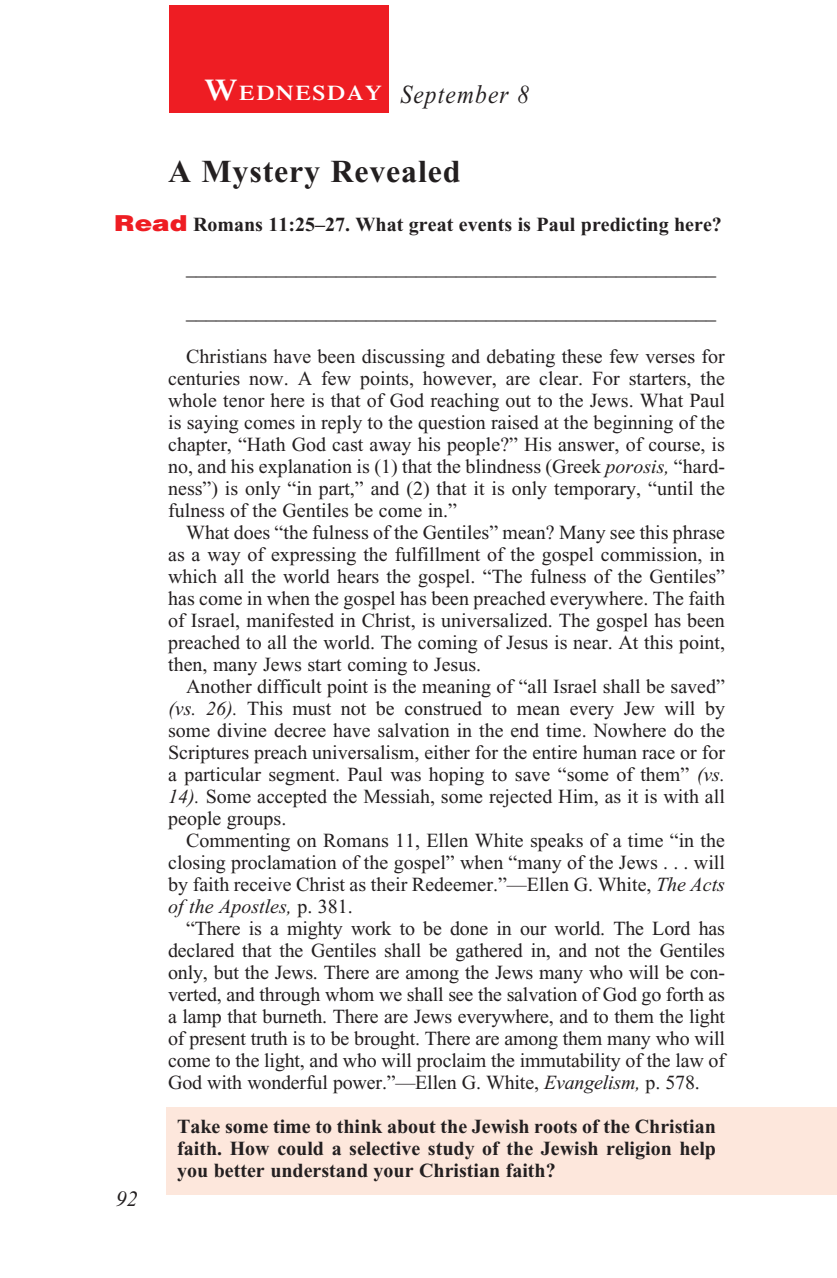
<style>
.page{position:relative;width:837px;height:1278px;background:#fff}
.page>*{position:absolute;margin:0;border:0;box-sizing:border-box;transform-origin:0 0}
._01-Daily_head{font:700 32px "Times New Roman";letter-spacing:.025em;color:#231f20}
._00-Month-Day{font:italic 26px "Times New Roman";letter-spacing:.05em;color:#231f20;scale:.9 1}
.t1{font:italic 22px "Times New Roman";color:#231f20}
.t2{font:600 21px "Times";letter-spacing:.07em;color:#fff;scale:1.1 1}
._4-Body_Copy{font:20px/22px "Times New Roman";color:#231f20;text-align:justify}
.x-screened_box-text{font:700 20px/22px "Times New Roman";color:#231f20;text-align:justify}
._6-question{font:700 20px "Times New Roman";color:#231f20}
.s1{font-size:30px}
.s2{font-family:"Helvetica";font-weight:900;font-size:22px;color:#ee1d23}
.s3{font-style:italic}
</style>
<div class="page">
<div style="left:166px;top:1107px;width:671px;height:87px;background:#fde7dc"></div>
<div style="left:169px;top:6px;width:220px;height:107px;background:#ee1d23"></div>
<p class="t2" style="left:205px;top:81px;width:162px"><span class="s1">W</span>EDNESDAY</p>
<p class="_00-Month-Day" style="left:401px;top:81px;width:144px">September 8</p>
<p class="_01-Daily_head" style="left:168px;top:154px;width:294px">A Mystery Revealed</p>
<p class="_6-question" style="left:114px;top:213px;width:609px"><span class="s2">Read</span> Romans 11:25–27. What great events is Paul predicting here?</p>
<p class="_4-Body_Copy" style="left:186px;top:257px;width:531px">_____________________________________________________</p>
<p class="t1" style="left:116px;top:1187px;width:23px">92</p>
<p class="_4-Body_Copy" style="left:186px;top:301px;width:531px">_____________________________________________________</p>
<p class="_4-Body_Copy" style="left:168px;top:345px;width:558px;text-indent:18px">Christians have been discussing and debating these few verses for centuries now. A few points, however, are clear. For starters, the whole tenor here is that of God reaching out to the Jews. What Paul is saying comes in reply to the question raised at the beginning of the chapter, “Hath God cast away his people?” His answer, of course, is no, and his explanation is (1) that the blindness (Greek <span class="s3">porosis,</span> “hard&shy;ness”) is only “in part,” and (2) that it is only temporary, “until the fulness of the Gentiles be come in.”</p>
<p class="_4-Body_Copy" style="left:168px;top:521px;width:559px;text-indent:18px">What does “the fulness of the Gentiles” mean? Many see this phrase as a way of expressing the fulfillment of the gospel commission, in which all the world hears the gospel. “The fulness of the Gentiles” has come in when the gospel has been preached everywhere. The faith of Israel, manifested in Christ, is universalized. The gospel has been preached to all the world. The coming of Jesus is near. At this point, then, many Jews start coming to Jesus.</p>
<p class="_4-Body_Copy" style="left:168px;top:675px;width:558px;text-indent:18px">Another difficult point is the meaning of “all Israel shall be saved” <span class="s3">(vs. 26).</span> This must not be construed to mean every Jew will by some divine decree have salvation in the end time. Nowhere do the Scriptures preach universalism, either for the entire human race or for a particular segment. Paul was hoping to save “some of them” <span class="s3">(vs.<br>14).</span> Some accepted the Messiah, some rejected Him, as it is with all people groups.</p>
<p class="_4-Body_Copy" style="left:168px;top:829px;width:558px;text-indent:18px">Commenting on Romans 11, Ellen White speaks of a time “in the closing proclamation of the gospel” when “many of the Jews . . . will by faith receive Christ as their Redeemer.”—Ellen G. White, <span class="s3">The Acts of the Apostles,</span> p. 381.</p>
<p class="_4-Body_Copy" style="left:168px;top:917px;width:558px;text-indent:18px">“There is a mighty work to be done in our world. The Lord has declared that the Gentiles shall be gathered in, and not the Gentiles only, but the Jews. There are among the Jews many who will be con&shy;verted, and through whom we shall see the salvation of God go forth as a lamp that burneth. There are Jews everywhere, and to them the light of present truth is to be brought. There are among them many who will come to the light, and who will proclaim the immutability of the law of God with wonderful power.”—Ellen G. White, <span class="s3">Evangelism,</span> p. 578.</p>
<p class="x-screened_box-text" style="left:177px;top:1115px;width:540px">Take some time to think about the Jewish roots of the Christian faith. How could a selective study of the Jewish religion help you better understand your Christian faith?</p>
</div>
